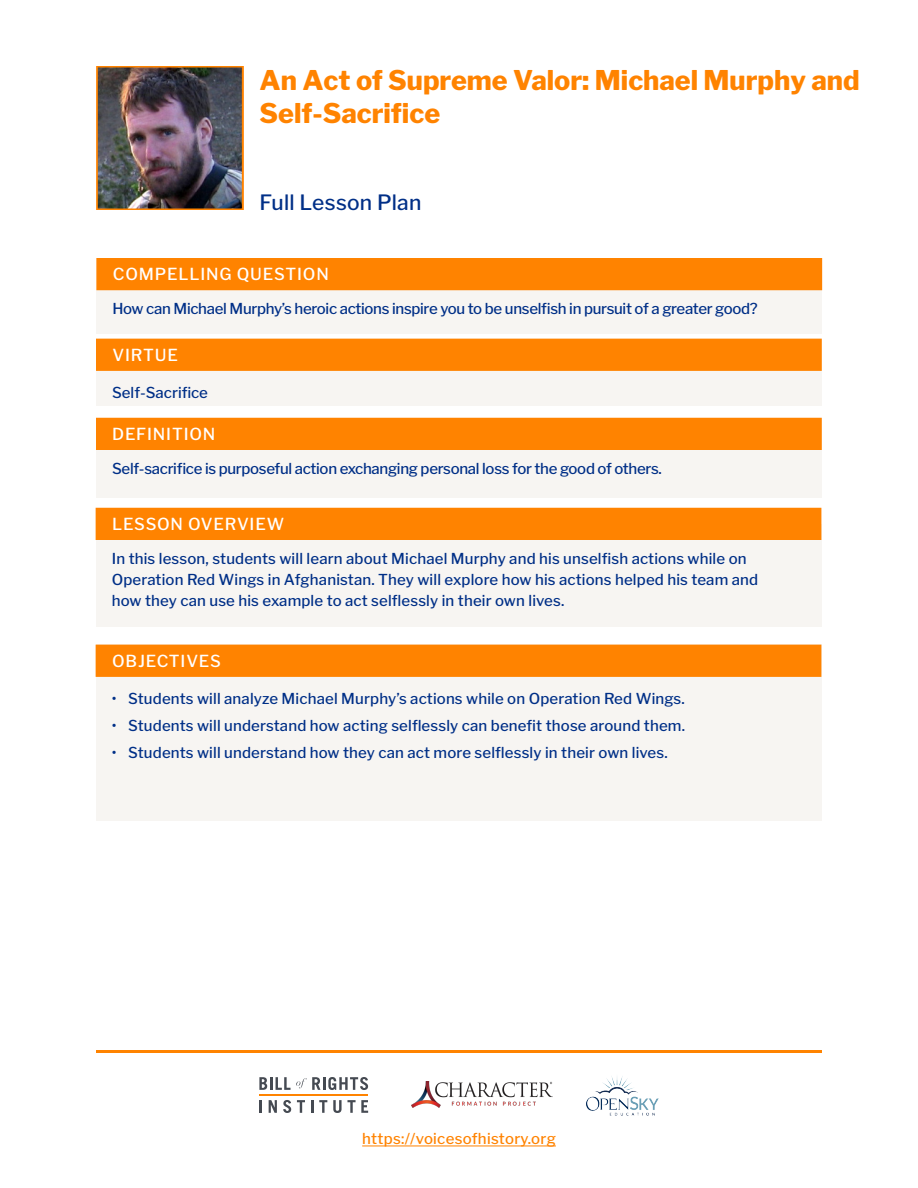
<style>
.page{position:relative;width:918px;height:1188px;background:#fff}
.page>*{position:absolute;margin:0;border:0;box-sizing:border-box;transform-origin:0 0}
.t1{font:800 27px/33px "Libre Franklin";color:#ff8300}
.Handout_Label{font:500 21px "Libre Franklin";letter-spacing:.01em;color:#002f87}
.t2{font:500 16.5px "Libre Franklin";letter-spacing:.05em;color:#fff}
.Directions{font:500 15px/21px "Libre Franklin";letter-spacing:.01em;color:#002f87}
.Directions-2{font:500 15px "Libre Franklin";letter-spacing:-.02em;color:#002f87}
.t3{font:500 15px "Libre Franklin";letter-spacing:.02em;color:#ff8300}
</style>
<div class="page">
<svg style="left:259px;top:1077px;width:109px;height:13px"></svg>
<hr style="left:259px;top:1094px;width:109px;height:2px;background:#ff8300">
<svg style="left:259px;top:1100px;width:3px;height:13px"></svg>
<svg style="left:269px;top:1100px;width:8px;height:13px"></svg>
<svg style="left:283px;top:1100px;width:8px;height:13px"></svg>
<svg style="left:297px;top:1100px;width:8px;height:13px"></svg>
<svg style="left:311px;top:1100px;width:2px;height:13px"></svg>
<svg style="left:319px;top:1100px;width:8px;height:13px"></svg>
<svg style="left:333px;top:1100px;width:35px;height:13px"></svg>
<img style="left:411px;top:1081px;width:141px;height:26px">
<img style="left:586px;top:1076px;width:73px;height:39px">
<hr style="left:96px;top:1050px;width:726px;height:3px;background:#ff8300">
<hr style="left:362px;top:1146px;width:194px;height:1px;background:#ff8300">
<div style="left:97px;top:290px;width:725px;height:44px;background:#f7f5f2"></div>
<div style="left:96px;top:450px;width:725px;height:48px;background:#f7f5f2"></div>
<div style="left:96px;top:371px;width:725px;height:35px;background:#f7f5f2"></div>
<div style="left:97px;top:524px;width:725px;height:103px;background:#f7f5f2"></div>
<div style="left:96px;top:645px;width:725px;height:176px;background:#f7f5f2"></div>
<div style="left:96px;top:258px;width:726px;height:32px;background:#ff8300"></div>
<div style="left:96px;top:418px;width:726px;height:32px;background:#ff8300"></div>
<div style="left:96px;top:339px;width:726px;height:32px;background:#ff8300;border:2px solid #ff8300"></div>
<div style="left:96px;top:508px;width:725px;height:32px;background:#ff8300"></div>
<div style="left:96px;top:645px;width:725px;height:32px;background:#ff8300;border:2px solid #ff8300"></div>
<img style="left:99px;top:69px;width:141px;height:138px">
<div style="left:96px;top:66px;width:147px;height:144px;border:2px solid #ff8300"></div>
<p class="t1" style="left:260px;top:64px;width:602px">An Act of Supreme Valor: Michael Murphy and<br>Self-Sacrifice</p>
<p class="Handout_Label" style="left:260px;top:186px;width:163px">Full Lesson Plan</p>
<p class="t2" style="left:113px;top:261px;width:218px">COMPELLING QUESTION</p>
<p class="Directions-2" style="left:112px;top:297px;width:647px">How can Michael Murphy’s heroic actions inspire you to be unselfish in pursuit of a greater good?</p>
<p class="t2" style="left:112px;top:342px;width:67px">VIRTUE</p>
<p class="Directions" style="left:112px;top:381px;width:97px">Self-Sacrifice</p>
<p class="t2" style="left:112px;top:421px;width:105px">DEFINITION</p>
<p class="Directions-2" style="left:112px;top:457px;width:551px">Self-sacrifice is purposeful action exchanging personal loss for the good of others.</p>
<p class="t2" style="left:112px;top:511px;width:174px">LESSON OVERVIEW</p>
<p class="Directions" style="left:112px;top:547px;width:648px">In this lesson, students will learn about Michael Murphy and his unselfish actions while on<br>Operation Red Wings in Afghanistan. They will explore how his actions helped his team and how they can use his example to act selflessly in their own lives.</p>
<p class="t2" style="left:112px;top:648px;width:110px">OBJECTIVES</p>
<p class="Directions" style="left:112px;top:687px;width:575px">• Students will analyze Michael Murphy’s actions while on Operation Red Wings.</p>
<p class="Directions" style="left:112px;top:714px;width:575px">• Students will understand how acting selflessly can benefit those around them.</p>
<p class="Directions" style="left:112px;top:741px;width:558px">• Students will understand how they can act more selflessly in their own lives.</p>
<p class="t3" style="left:362px;top:1127px;width:195px">https://voicesofhistory.org</p>
</div>
